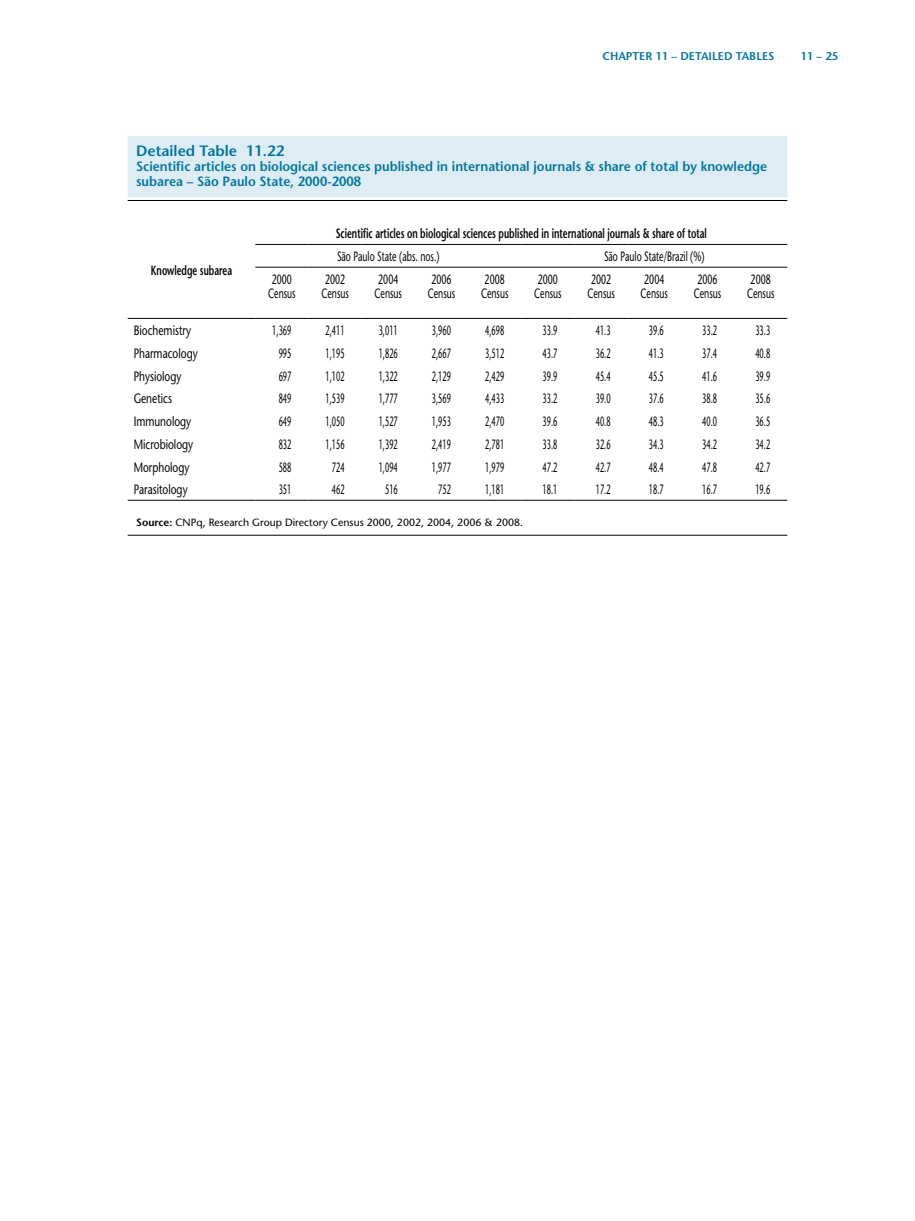
<style>
.page{position:relative;width:915px;height:1221px;background:#fff}
.page>*{position:absolute;margin:0;border:0;box-sizing:border-box;transform-origin:0 0}
.t1{font:600 15px "Stone Sans";color:#0076a3}
.t2{font:13.5px "Stone Sans";color:#000;scale:.55 1}
.t3{font:13.5px/14.2px "Stone Sans";color:#000;scale:.65 1}
.t4{font:600 13.5px/15px "Stone Sans";color:#0076a3;scale:.95 1}
.t5{font:600 13.5px "Stone Sans";color:#000;scale:.65 1}
.t6{font:13.5px "Stone Sans";color:#000;scale:.75 1}
.t7{font:600 11.25px "Stone Sans";color:#0076a3}
.t8{font:10.5px "Stone Sans";color:#000}
.s1{font-weight:600}
</style>
<div class="page">
<div style="left:128px;top:136px;width:659px;height:61px;background:#deedf4"></div>
<hr style="left:128px;top:200px;width:659px;height:1px;background:#000">
<hr style="left:128px;top:535px;width:659px;height:1px;background:#000">
<hr style="left:128px;top:318px;width:127px;height:1px;background:#000">
<hr style="left:255px;top:244px;width:53px;height:1px;background:#000">
<hr style="left:308px;top:244px;width:53px;height:1px;background:#000">
<hr style="left:361px;top:244px;width:54px;height:1px;background:#000">
<hr style="left:415px;top:244px;width:53px;height:1px;background:#000">
<hr style="left:468px;top:244px;width:53px;height:1px;background:#000">
<hr style="left:521px;top:244px;width:53px;height:1px;background:#000">
<hr style="left:574px;top:244px;width:53px;height:1px;background:#000">
<hr style="left:627px;top:244px;width:53px;height:1px;background:#000">
<hr style="left:680px;top:244px;width:53px;height:1px;background:#000">
<hr style="left:733px;top:244px;width:54px;height:1px;background:#000">
<hr style="left:255px;top:267px;width:53px;height:1px;background:#000">
<hr style="left:308px;top:267px;width:53px;height:1px;background:#000">
<hr style="left:361px;top:267px;width:54px;height:1px;background:#000">
<hr style="left:415px;top:267px;width:53px;height:1px;background:#000">
<hr style="left:468px;top:267px;width:53px;height:1px;background:#000">
<hr style="left:521px;top:267px;width:53px;height:1px;background:#000">
<hr style="left:574px;top:267px;width:53px;height:1px;background:#000">
<hr style="left:627px;top:267px;width:53px;height:1px;background:#000">
<hr style="left:680px;top:267px;width:53px;height:1px;background:#000">
<hr style="left:733px;top:267px;width:54px;height:1px;background:#000">
<hr style="left:255px;top:318px;width:53px;height:1px;background:#000">
<hr style="left:308px;top:318px;width:53px;height:1px;background:#000">
<hr style="left:361px;top:318px;width:54px;height:1px;background:#000">
<hr style="left:415px;top:318px;width:53px;height:1px;background:#000">
<hr style="left:468px;top:318px;width:53px;height:1px;background:#000">
<hr style="left:521px;top:318px;width:53px;height:1px;background:#000">
<hr style="left:574px;top:318px;width:53px;height:1px;background:#000">
<hr style="left:627px;top:318px;width:53px;height:1px;background:#000">
<hr style="left:680px;top:318px;width:53px;height:1px;background:#000">
<hr style="left:733px;top:318px;width:54px;height:1px;background:#000">
<hr style="left:128px;top:500px;width:127px;height:1px;background:#000">
<hr style="left:255px;top:500px;width:53px;height:1px;background:#000">
<hr style="left:308px;top:500px;width:53px;height:1px;background:#000">
<hr style="left:361px;top:500px;width:54px;height:1px;background:#000">
<hr style="left:415px;top:500px;width:53px;height:1px;background:#000">
<hr style="left:468px;top:500px;width:53px;height:1px;background:#000">
<hr style="left:521px;top:500px;width:53px;height:1px;background:#000">
<hr style="left:574px;top:500px;width:53px;height:1px;background:#000">
<hr style="left:627px;top:500px;width:53px;height:1px;background:#000">
<hr style="left:680px;top:500px;width:53px;height:1px;background:#000">
<hr style="left:733px;top:500px;width:54px;height:1px;background:#000">
<p class="t7" style="left:602px;top:49px;width:173px">chapter 11 – detailed tables</p>
<p class="t7" style="left:800px;top:49px;width:39px">11 – 25</p>
<p class="t1" style="left:136px;top:141px;width:150px">Detailed Table 11.22</p>
<p class="t4" style="left:136px;top:158px;width:665px">Scientific articles on biological sciences published in international journals &amp; share of total by knowledge subarea – São Paulo State, 2000-2008</p>
<p class="t5" style="left:151px;top:262px;width:126px">Knowledge subarea</p>
<p class="t5" style="left:335px;top:225px;width:572px">Scientific articles on biological sciences published in international journals &amp; share of total</p>
<p class="t3" style="left:337px;top:249px;width:159px">São Paulo State (abs. nos.)</p>
<p class="t3" style="left:603px;top:249px;width:156px">São Paulo State/Brazil (%)</p>
<p class="t3" style="left:268px;top:272px;width:44px">2000<br>Census</p>
<p class="t3" style="left:321px;top:272px;width:44px">2002<br>Census</p>
<p class="t3" style="left:374px;top:272px;width:44px">2004<br>Census</p>
<p class="t3" style="left:427px;top:272px;width:44px">2006<br>Census</p>
<p class="t3" style="left:481px;top:272px;width:44px">2008<br>Census</p>
<p class="t3" style="left:534px;top:272px;width:44px">2000<br>Census</p>
<p class="t3" style="left:587px;top:272px;width:44px">2002<br>Census</p>
<p class="t3" style="left:640px;top:272px;width:44px">2004<br>Census</p>
<p class="t3" style="left:693px;top:272px;width:44px">2006<br>Census</p>
<p class="t3" style="left:746px;top:272px;width:44px">2008<br>Census</p>
<p class="t6" style="left:134px;top:322px;width:78px">Biochemistry</p>
<p class="t2" style="left:272px;top:322px;width:36px">1,369</p>
<p class="t2" style="left:325px;top:322px;width:36px">2,411</p>
<p class="t2" style="left:378px;top:322px;width:36px">3,011</p>
<p class="t2" style="left:432px;top:322px;width:36px">3,960</p>
<p class="t2" style="left:485px;top:322px;width:36px">4,698</p>
<p class="t2" style="left:542px;top:322px;width:29px">33.9</p>
<p class="t2" style="left:595px;top:322px;width:29px">41.3</p>
<p class="t2" style="left:648px;top:322px;width:29px">39.6</p>
<p class="t2" style="left:702px;top:322px;width:29px">33.2</p>
<p class="t2" style="left:755px;top:322px;width:29px">33.3</p>
<p class="t6" style="left:134px;top:345px;width:87px">Pharmacology</p>
<p class="t2" style="left:278px;top:345px;width:25px">995</p>
<p class="t2" style="left:325px;top:345px;width:36px">1,195</p>
<p class="t2" style="left:378px;top:345px;width:36px">1,826</p>
<p class="t2" style="left:432px;top:345px;width:36px">2,667</p>
<p class="t2" style="left:485px;top:345px;width:36px">3,512</p>
<p class="t2" style="left:542px;top:345px;width:29px">43.7</p>
<p class="t2" style="left:595px;top:345px;width:29px">36.2</p>
<p class="t2" style="left:648px;top:345px;width:29px">41.3</p>
<p class="t2" style="left:702px;top:345px;width:29px">37.4</p>
<p class="t2" style="left:755px;top:345px;width:29px">40.8</p>
<p class="t6" style="left:134px;top:367px;width:65px">Physiology</p>
<p class="t2" style="left:278px;top:367px;width:25px">697</p>
<p class="t2" style="left:325px;top:367px;width:36px">1,102</p>
<p class="t2" style="left:378px;top:367px;width:36px">1,322</p>
<p class="t2" style="left:432px;top:367px;width:36px">2,129</p>
<p class="t2" style="left:485px;top:367px;width:36px">2,429</p>
<p class="t2" style="left:542px;top:367px;width:29px">39.9</p>
<p class="t2" style="left:595px;top:367px;width:29px">45.4</p>
<p class="t2" style="left:648px;top:367px;width:29px">45.5</p>
<p class="t2" style="left:702px;top:367px;width:29px">41.6</p>
<p class="t2" style="left:755px;top:367px;width:29px">39.9</p>
<p class="t6" style="left:134px;top:390px;width:53px">Genetics</p>
<p class="t2" style="left:278px;top:390px;width:25px">849</p>
<p class="t2" style="left:325px;top:390px;width:36px">1,539</p>
<p class="t2" style="left:378px;top:390px;width:36px">1,777</p>
<p class="t2" style="left:432px;top:390px;width:36px">3,569</p>
<p class="t2" style="left:485px;top:390px;width:36px">4,433</p>
<p class="t2" style="left:542px;top:390px;width:29px">33.2</p>
<p class="t2" style="left:595px;top:390px;width:29px">39.0</p>
<p class="t2" style="left:648px;top:390px;width:29px">37.6</p>
<p class="t2" style="left:702px;top:390px;width:29px">38.8</p>
<p class="t2" style="left:755px;top:390px;width:29px">35.6</p>
<p class="t6" style="left:134px;top:413px;width:78px">Immunology</p>
<p class="t2" style="left:278px;top:413px;width:25px">649</p>
<p class="t2" style="left:325px;top:413px;width:36px">1,050</p>
<p class="t2" style="left:378px;top:413px;width:36px">1,527</p>
<p class="t2" style="left:432px;top:413px;width:36px">1,953</p>
<p class="t2" style="left:485px;top:413px;width:36px">2,470</p>
<p class="t2" style="left:542px;top:413px;width:29px">39.6</p>
<p class="t2" style="left:595px;top:413px;width:29px">40.8</p>
<p class="t2" style="left:648px;top:413px;width:29px">48.3</p>
<p class="t2" style="left:702px;top:413px;width:29px">40.0</p>
<p class="t2" style="left:755px;top:413px;width:29px">36.5</p>
<p class="t6" style="left:134px;top:436px;width:81px">Microbiology</p>
<p class="t2" style="left:278px;top:436px;width:25px">832</p>
<p class="t2" style="left:325px;top:436px;width:36px">1,156</p>
<p class="t2" style="left:378px;top:436px;width:36px">1,392</p>
<p class="t2" style="left:432px;top:436px;width:36px">2,419</p>
<p class="t2" style="left:485px;top:436px;width:36px">2,781</p>
<p class="t2" style="left:542px;top:436px;width:29px">33.8</p>
<p class="t2" style="left:595px;top:436px;width:29px">32.6</p>
<p class="t2" style="left:648px;top:436px;width:29px">34.3</p>
<p class="t2" style="left:702px;top:436px;width:29px">34.2</p>
<p class="t2" style="left:755px;top:436px;width:29px">34.2</p>
<p class="t6" style="left:134px;top:458px;width:76px">Morphology</p>
<p class="t2" style="left:278px;top:458px;width:25px">588</p>
<p class="t2" style="left:332px;top:458px;width:25px">724</p>
<p class="t2" style="left:378px;top:458px;width:36px">1,094</p>
<p class="t2" style="left:432px;top:458px;width:36px">1,977</p>
<p class="t2" style="left:485px;top:458px;width:36px">1,979</p>
<p class="t2" style="left:542px;top:458px;width:29px">47.2</p>
<p class="t2" style="left:595px;top:458px;width:29px">42.7</p>
<p class="t2" style="left:648px;top:458px;width:29px">48.4</p>
<p class="t2" style="left:702px;top:458px;width:29px">47.8</p>
<p class="t2" style="left:755px;top:458px;width:29px">42.7</p>
<p class="t6" style="left:134px;top:481px;width:73px">Parasitology</p>
<p class="t2" style="left:278px;top:481px;width:25px">351</p>
<p class="t2" style="left:332px;top:481px;width:25px">462</p>
<p class="t2" style="left:385px;top:481px;width:25px">516</p>
<p class="t2" style="left:438px;top:481px;width:25px">752</p>
<p class="t2" style="left:485px;top:481px;width:36px">1,181</p>
<p class="t2" style="left:542px;top:481px;width:29px">18.1</p>
<p class="t2" style="left:595px;top:481px;width:29px">17.2</p>
<p class="t2" style="left:648px;top:481px;width:29px">18.7</p>
<p class="t2" style="left:702px;top:481px;width:29px">16.7</p>
<p class="t2" style="left:755px;top:481px;width:29px">19.6</p>
<p class="t8" style="left:136px;top:516px;width:388px"><span class="s1">Source:</span> CNPq, Research Group Directory Census 2000, 2002, 2004, 2006 &amp; 2008.</p>
</div>
